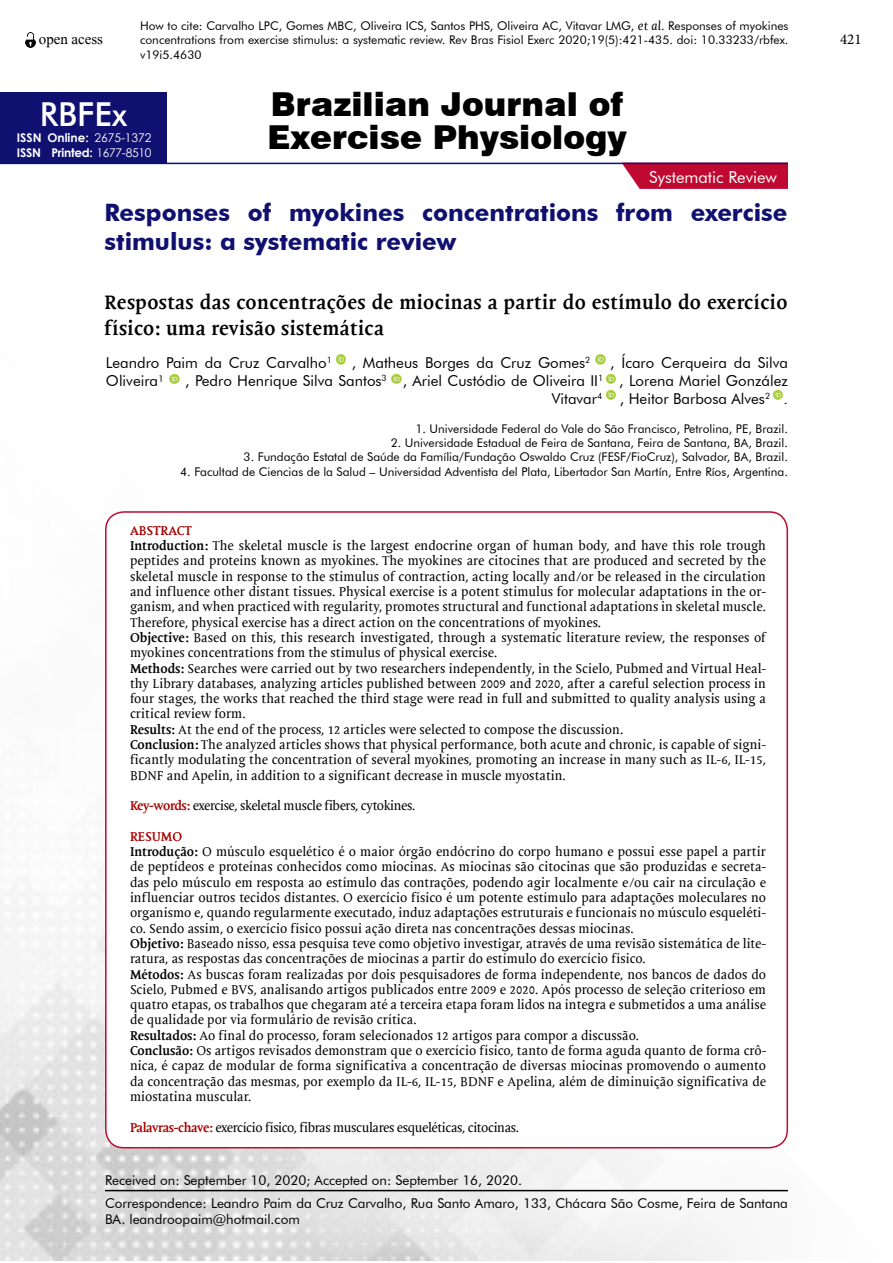
<style>
.page{position:relative;width:893px;height:1263px;background:#fff}
.page>*{position:absolute;margin:0;border:0;box-sizing:border-box;transform-origin:0 0}
.t1{font:900 33px "Swiss 721 BT";color:#000}
.t2{font:500 33px "Futura BT";color:#fff}
.t3{font:700 24px/28.8px "Futura BT";color:#101070}
.t4{font:700 19.5px/25.5px "Mantika Book W01";letter-spacing:.02em;color:#000}
.t5{font:16.5px "Futura BT";color:#fff}
.t6{font:15px/18px "Futura BT";color:#000;text-align:right}
.t7{font:15px "David";color:#000}
.t8{font:15px "Minion Pro";color:#000}
.t9{font:13.5px/16.2px "Futura BT";color:#000}
.t10{font:12.75px/15.3px "Mantika Book W01";color:#000}
.t11{font:12.75px "Mantika Book W01";letter-spacing:-.03em;color:#000}
.t12{font:12px/14.4px "Futura BT";color:#000;text-align:justify}
.t13{font:700 12px/15.6px "Century Gothic";letter-spacing:-.02em;color:#fff}
.t14{font:12px "Century Gothic";color:#fff}
.s1{font-family:"Mantika Book W01";font-style:italic}
.s2{font-weight:400}
.s3{font-weight:700;color:#a60000}
.s4{font-weight:700}
</style>
<div class="page">
<img style="left:0;top:511px;width:789px;height:750px">
<hr style="left:105px;top:1190px;width:683px;height:1px;background:#000">
<img style="left:25px;top:33px;width:10px;height:14px">
<div style="left:0;top:92px;width:167px;height:72px;background:#101070"></div>
<svg style="left:622px;top:164px;width:166px;height:25px;background:#c1173d"></svg>
<hr style="left:0;top:163px;width:788px;height:1px;background:#101070">
<img style="left:336px;top:354px;width:10px;height:11px">
<img style="left:595px;top:354px;width:11px;height:11px">
<img style="left:169px;top:373px;width:11px;height:11px">
<img style="left:391px;top:373px;width:11px;height:11px">
<img style="left:606px;top:373px;width:10px;height:11px">
<img style="left:606px;top:389px;width:10px;height:11px">
<img style="left:773px;top:389px;width:10px;height:11px">
<div style="left:106px;top:512px;width:681px;height:636px;background:#fff;border-radius:18px"></div>
<p class="t7" style="left:39px;top:31px;width:66px">open acess</p>
<p class="t12" style="left:140px;top:19px;width:650px">How to cite: Carvalho LPC, Gomes MBC, Oliveira ICS, Santos PHS, Oliveira AC, Vitavar LMG, <span class="s1">et al.</span> Responses of myokines concentrations from exercise stimulus: a systematic review. Rev Bras Fisiol Exerc 2020;19(5):421-435. doi: 10.33233/rbfex. v19i5.4630</p>
<h1 class="t1" style="left:271px;top:84px;width:354px">Brazilian Journal of</h1>
<h1 class="t2" style="left:40px;top:95px;width:89px">RBFEx</h1>
<p class="t14" style="left:94px;top:130px;width:59px">2675-1372</p>
<h1 class="t1" style="left:267px;top:117px;width:361px">Exercise Physiology</h1>
<p class="t13" style="left:17px;top:129px;width:136px">ISSN Online:<br>ISSN Printed: <span class="s2">1677-8510</span></p>
<p class="t5" style="left:649px;top:167px;width:129px">Systematic Review</p>
<h2 class="t3" style="left:105px;top:198px;width:684px">Responses of myokines concentrations from exercise stimulus: a systematic review</h2>
<h3 class="t4" style="left:105px;top:290px;width:684px">Respostas das concentrações de miocinas a partir do estímulo do exercício físico: uma revisão sistemática</h3>
<p class="t6" style="left:106px;top:353px;width:227px">Leandro Paim da Cruz Carvalho<sup>1</sup></p>
<p class="t6" style="left:352px;top:353px;width:240px">, Matheus Borges da Cruz Gomes<sup>2</sup></p>
<p class="t6" style="left:610px;top:353px;width:179px">, Ícaro Cerqueira da Silva</p>
<p class="t6" style="left:106px;top:371px;width:60px">Oliveira¹</p>
<p class="t6" style="left:185px;top:371px;width:604px">, Pedro Henrique Silva Santos<sup>3</sup> , Ariel Custódio de Oliveira II<sup>1</sup> , Lorena Mariel González<br>Vitavar<sup>4</sup> , Heitor Barbosa Alves<sup>2</sup> .</p>
<p class="t12" style="left:415px;top:421px;width:374px">1. Universidade Federal do Vale do São Francisco, Petrolina, PE, Brazil.</p>
<p class="t12" style="left:391px;top:435px;width:399px">2. Universidade Estadual de Feira de Santana, Feira de Santana, BA, Brazil.</p>
<p class="t12" style="left:244px;top:450px;width:546px">3. Fundação Estatal de Saúde da Família/Fundação Oswaldo Cruz (FESF/FioCruz), Salvador, BA, Brazil.</p>
<p class="t12" style="left:180px;top:464px;width:609px">4. Facultad de Ciencias de la Salud – Universidad Adventista del Plata, Libertador San Martín, Entre Ríos, Argentina.</p>
<p class="t10" style="left:130px;top:523px;width:638px"><span class="s3">ABSTRACT<br></span><span class="s4">Introduction:</span> The skeletal muscle is the largest endocrine organ of human body, and have this role trough peptides and proteins known as myokines. The myokines are citocines that are produced and secreted by the skeletal muscle in response to the stimulus of contraction, acting locally and/or be released in the circulation and influence other distant tissues. Physical exercise is a potent stimulus for molecular adaptations in the or&shy;ganism, and when practiced with regularity, promotes structural and functional adaptations in skeletal muscle.<br>Therefore, physical exercise has a direct action on the concentrations of myokines.<br><span class="s4">Objective:</span> Based on this, this research investigated, through a systematic literature review, the responses of myokines concentrations from the stimulus of physical exercise.<br><span class="s4">Methods:</span> Searches were carried out by two researchers independently, in the Scielo, Pubmed and Virtual Heal&shy;thy Library databases, analyzing articles published between 2009 and 2020, after a careful selection process in four stages, the works that reached the third stage were read in full and submitted to quality analysis using a critical review form.<br><span class="s4">Results:</span> At the end of the process, 12 articles were selected to compose the discussion.<br><span class="s4">Conclusion:</span> The analyzed articles shows that physical performance, both acute and chronic, is capable of signi&shy;ficantly modulating the concentration of several myokines, promoting an increase in many such as IL-6, IL-15, BDNF and Apelin, in addition to a significant decrease in muscle myostatin.</p>
<p class="t11" style="left:130px;top:798px;width:287px"><span class="s3">Key-words:</span> exercise, skeletal muscle fibers, cytokines.</p>
<p class="t10" style="left:130px;top:829px;width:638px"><span class="s3">RESUMO<br></span><span class="s4">Introdução:</span> O músculo esquelético é o maior órgão endócrino do corpo humano e possui esse papel a partir de peptídeos e proteínas conhecidos como miocinas. As miocinas são citocinas que são produzidas e secreta&shy;das pelo músculo em resposta ao estímulo das contrações, podendo agir localmente e/ou cair na circulação e influenciar outros tecidos distantes. O exercício físico é um potente estímulo para adaptações moleculares no organismo e, quando regularmente executado, induz adaptações estruturais e funcionais no músculo esqueléti&shy;co. Sendo assim, o exercício físico possui ação direta nas concentrações dessas miocinas.<br><span class="s4">Objetivo:</span> Baseado nisso, essa pesquisa teve como objetivo investigar, através de uma revisão sistemática de lite&shy;ratura, as respostas das concentrações de miocinas a partir do estímulo do exercício físico.<br><span class="s4">Métodos:</span> As buscas foram realizadas por dois pesquisadores de forma independente, nos bancos de dados do Scielo, Pubmed e BVS, analisando artigos publicados entre 2009 e 2020. Após processo de seleção criterioso em quatro etapas, os trabalhos que chegaram até a terceira etapa foram lidos na integra e submetidos a uma análise de qualidade por via formulário de revisão crítica.<br><span class="s4">Resultados:</span> Ao final do processo, foram selecionados 12 artigos para compor a discussão.<br><span class="s4">Conclusão:</span> Os artigos revisados demonstram que o exercício físico, tanto de forma aguda quanto de forma crô&shy;nica, é capaz de modular de forma significativa a concentração de diversas miocinas promovendo o aumento da concentração das mesmas, por exemplo da IL-6, IL-15, BDNF e Apelina, além de diminuição significativa de miostatina muscular.</p>
<p class="t11" style="left:130px;top:1120px;width:390px"><span class="s3">Palavras-chave:</span> exercício físico, fibras musculares esqueléticas, citocinas.</p>
<p class="t9" style="left:105px;top:1171px;width:418px">Received on: September 10, 2020; Accepted on: September 16, 2020.</p>
<p class="t9" style="left:105px;top:1195px;width:684px">Correspondence: Leandro Paim da Cruz Carvalho, Rua Santo Amaro, 133, Chácara São Cosme, Feira de Santana<br>BA. leandroopaim@hotmail.com</p>
<p class="t8" style="left:840px;top:29px;width:23px">421</p>
</div>
